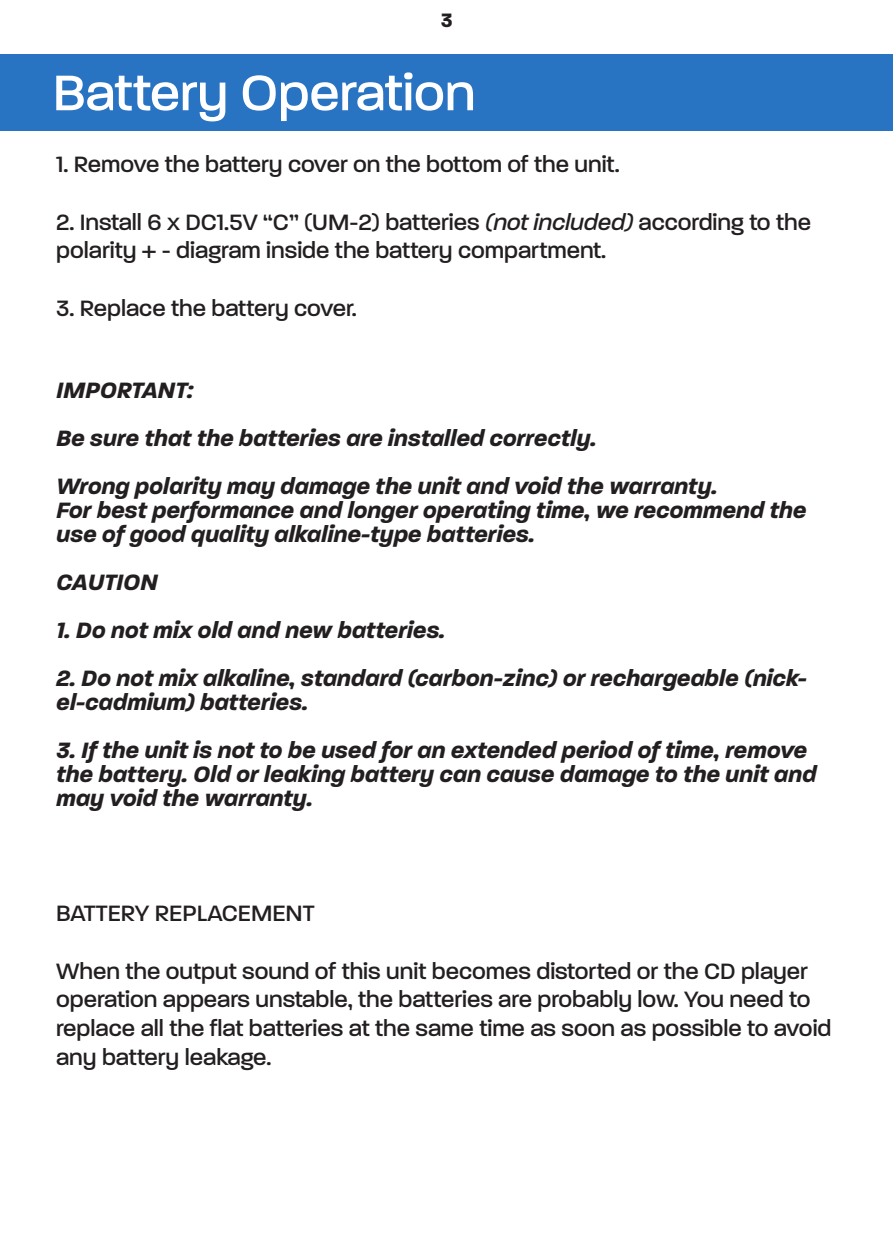
<style>
.page{position:relative;width:893px;height:1259px;background:#fff}
.page>*{position:absolute;margin:0;border:0;box-sizing:border-box;transform-origin:0 0}
.t1{font:500 54px "Paralucent";color:#fff}
.t2{font:italic 700 24px/24px "Paralucent";color:#231f20}
.t3{font:500 24px/28.8px "Paralucent";color:#231f20}
.s1{font-style:italic}
</style>
<div class="page">
<div style="left:0;top:54px;width:893px;height:77px;background:#2973c3"></div>
<h1 class="t1" style="left:53px;top:61px;width:424px">Battery Operation</h1>
<p class="t3" style="left:56px;top:150px;width:565px">1. Remove the battery cover on the bottom of the unit.</p>
<p class="t3" style="left:56px;top:207px;width:756px">2. Install 6 x DC1.5V “C” (UM-2) batteries <span class="s1">(not included)</span> according to the polarity + - diagram inside the battery compartment.</p>
<p class="t3" style="left:56px;top:294px;width:302px">3. Replace the battery cover.</p>
<p class="t2" style="left:56px;top:366px;width:663px;line-height:48px">IMPORTANT:<br>Be sure that the batteries are installed correctly.<br>Wrong polarity may damage the unit and void the warranty.</p>
<p class="t2" style="left:56px;top:498px;width:752px">For best performance and longer operating time, we recommend the use ofgood quality alkaline-type batteries.</p>
<p class="t2" style="left:56px;top:570px;width:103px">CAUTION</p>
<p class="t2" style="left:56px;top:618px;width:391px">1. Do not mix old and new batteries.</p>
<p class="t2" style="left:56px;top:666px;width:752px">2. Do not mix alkaline, standard (carbon-zinc) or rechargeable (nick&shy;el-cadmium) batteries.</p>
<p class="t2" style="left:56px;top:738px;width:762px">3. Ifthe unit is not to be used for an extended period oftime, remove the battery. Old or leaking battery can cause damage to the unit and may void the warranty.</p>
<p class="t3" style="left:56px;top:899px;width:260px">BATTERY REPLACEMENT</p>
<p class="t3" style="left:56px;top:956px;width:777px">When the output sound of this unit becomes distorted or the CD player operation appears unstable, the batteries are probably low. You need to replace all the flat batteries at the same time as soon as possible to avoid any battery leakage.</p>
</div>
